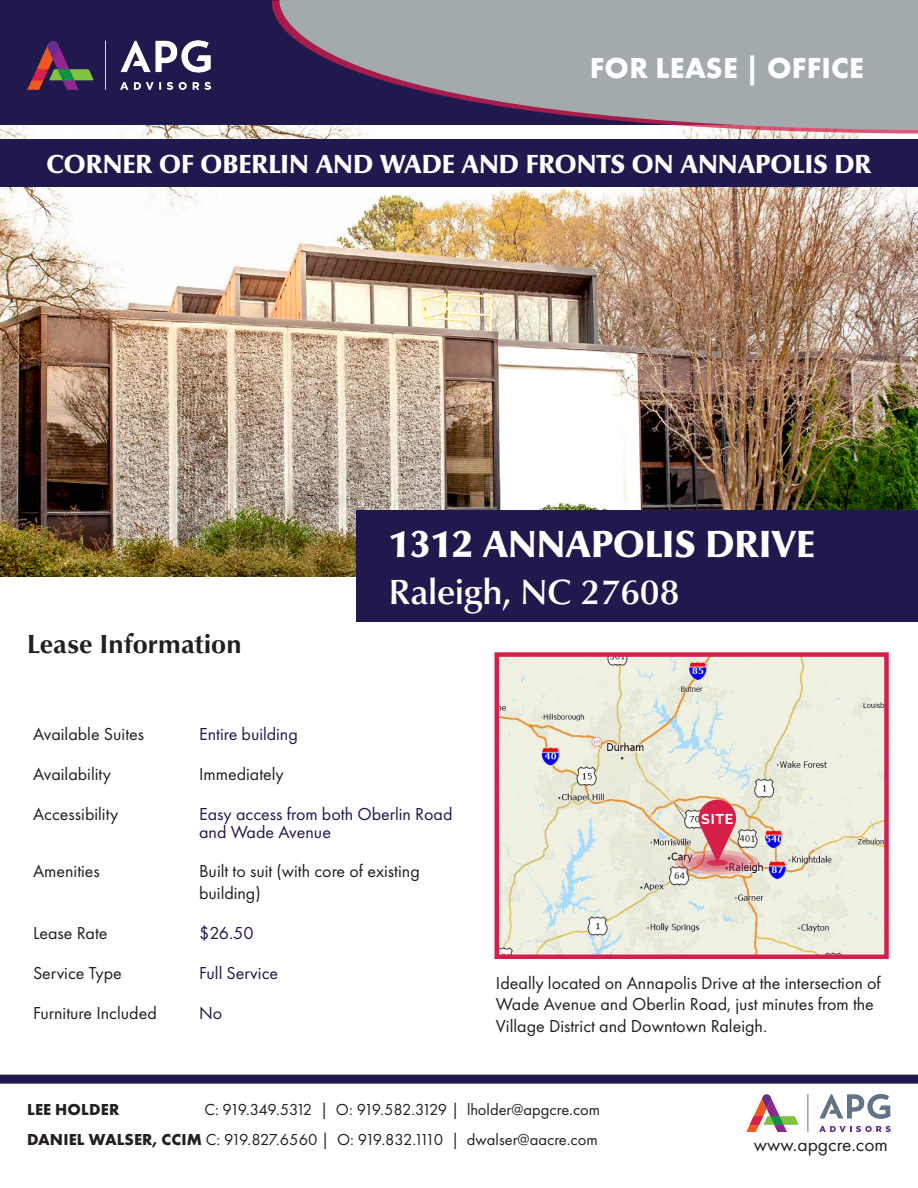
<style>
.page{position:relative;width:918px;height:1188px;background:#fff}
.page>*{position:absolute;margin:0;border:0;box-sizing:border-box;transform-origin:0 0}
.t1{font:900 39px "Classico URW";color:#fff}
.t2{font:500 36px "Classico URW";color:#fff}
.t3{font:700 30px "Futura PT";letter-spacing:.01em;color:#fff}
.t4{font:900 27px "Classico URW";color:#fff}
.t5{font:700 27px "Classico URW";letter-spacing:.01em;color:#231f20}
.Contact_Info{font:19.5px "Futura PT";color:#231f20}
.t6{font:18px/21.6px "Futura PT";color:#231f20}
.t7{font:18px/18px "Futura PT";color:#20194e}
.t8{font:16.5px "Futura PT";color:#231f20}
.t9{font:700 16.5px "Futura PT";letter-spacing:.01em;color:#231f20}
.t10{font:700 14.25px "Raleway";color:#fff}
.s1{font-weight:700}
</style>
<div class="page">
<img style="left:0;top:125px;width:918px;height:452px">
<hr style="left:808px;top:1094px;width:1px;height:38px;background:#637286">
<svg style="left:819px;top:1126px;width:72px;height:6px"></svg>
<svg style="left:746px;top:1094px;width:53px;height:38px"></svg>
<svg style="left:819px;top:1094px;width:71px;height:25px"></svg>
<div style="left:356px;top:510px;width:562px;height:111px;background:#20194e"></div>
<img style="left:499px;top:657px;width:385px;height:297px">
<div style="left:494px;top:652px;width:395px;height:307px;border:4px solid #d61e4a"></div>
<svg style="left:675px;top:850px;width:84px;height:25px"></svg>
<svg style="left:696px;top:856px;width:42px;height:13px"></svg>
<svg style="left:707px;top:860px;width:21px;height:6px"></svg>
<svg style="left:696px;top:800px;width:43px;height:62px;background:#db687b"></svg>
<div style="left:0;top:1075px;width:918px;height:9px;background:#20194e"></div>
<div style="left:0;top:139px;width:918px;height:47px;background:#20194e"></div>
<div style="left:0;top:0;width:918px;height:125px;background:#20194e"></div>
<img style="left:27px;top:40px;width:184px;height:49px">
<svg style="left:248px;top:0;width:670px;height:137px;fill:#a2aaad"></svg>
<p class="t3" style="left:590px;top:49px;width:276px">FOR LEASE | OFFICE</p>
<p class="t4" style="left:46px;top:147px;width:827px">CORNER OF OBERLIN AND WADE AND FRONTS ON ANNAPOLIS DR</p>
<p class="t5" style="left:27px;top:624px;width:216px">Lease Information</p>
<p class="t1" style="left:389px;top:520px;width:428px">1312 ANNAPOLIS DRIVE</p>
<p class="t2" style="left:389px;top:565px;width:292px">Raleigh, NC 27608</p>
<p class="t6" style="left:33px;top:723px;width:113px">Available Suites</p>
<p class="t7" style="left:199px;top:724px;width:100px">Entire building</p>
<p class="t6" style="left:33px;top:763px;width:80px">Availability</p>
<p class="t6" style="left:199px;top:763px;width:86px">Immediately</p>
<p class="t6" style="left:33px;top:803px;width:87px">Accessibility</p>
<p class="t7" style="left:199px;top:804px;width:255px">Easy access from both Oberlin Road and Wade Avenue</p>
<p class="t6" style="left:33px;top:861px;width:68px">Amenities</p>
<p class="t6" style="left:199px;top:861px;width:222px">Built to suit (with core of existing building)</p>
<p class="t6" style="left:33px;top:922px;width:76px">Lease Rate</p>
<p class="t7" style="left:199px;top:924px;width:56px">$26.50</p>
<p class="t6" style="left:33px;top:962px;width:90px">Service Type</p>
<p class="t7" style="left:199px;top:964px;width:81px">Full Service</p>
<p class="t6" style="left:33px;top:1002px;width:125px">Furniture Included</p>
<p class="t7" style="left:199px;top:1004px;width:25px">No</p>
<p class="t10" style="left:701px;top:811px;width:34px">SITE</p>
<p class="t6" style="left:496px;top:972px;width:386px">Ideally located on Annapolis Drive at the intersection of<br>Wade Avenue and Oberlin Road, just minutes from the<br>Village District and Downtown Raleigh.</p>
<p class="t9" style="left:27px;top:1099px;width:94px">LEE HOLDER</p>
<p class="t8" style="left:204px;top:1100px;width:397px">C: 919.349.5312 | O: 919.582.3129 | lholder@apgcre.com</p>
<p class="t8" style="left:27px;top:1130px;width:572px"><span class="s1">DANIEL WALSER, CCIM</span> C: 919.827.6560 | O: 919.832.1110 | dwalser@aacre.com</p>
<p class="Contact_Info" style="left:754px;top:1133px;width:136px">www.apgcre.com</p>
</div>
